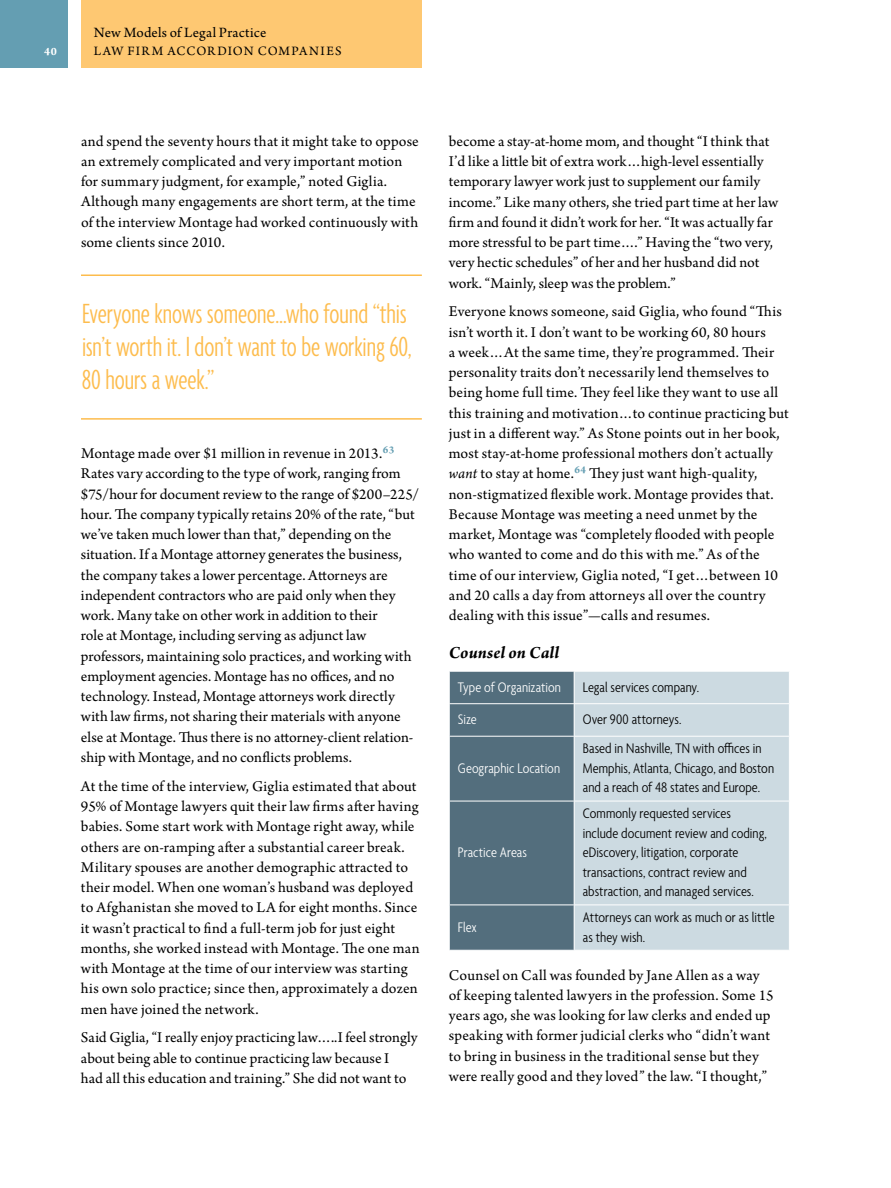
<style>
.page{position:relative;width:891px;height:1188px;background:#fff}
.page>*{position:absolute;margin:0;border:0;box-sizing:border-box;transform-origin:0 0}
.t1{font:300 extra-condensed 30px/33px "Agenda";color:#fdbc4d}
.t2{font:italic 700 18px "Arno Pro";letter-spacing:.01em;color:#000}
.t3{font:15.75px/20.2px "Arno Pro";letter-spacing:.005em;color:#000}
.t4{font:300 condensed 15px/19.5px "Agenda";letter-spacing:.005em;color:#000}
.t5{font:300 condensed 15px "Agenda";color:#fff}
.t6{font:15px "Arno Pro";letter-spacing:.01em;color:#000}
.t7{font:13.5px "Arno Pro";letter-spacing:.19em;color:#000}
.t8{font:700 12px "Arno Pro";color:#fff}
.s1{font-style:italic}
</style>
<div class="page">
<div style="left:0;top:0;width:68px;height:68px;background:#649eb2"></div>
<div style="left:81px;top:0;width:341px;height:68px;background:#fec872"></div>
<div style="left:450px;top:672px;width:124px;height:278px;background:#536e7d"></div>
<div style="left:575px;top:672px;width:214px;height:278px;background:#ccdae1"></div>
<hr style="left:449px;top:703px;width:125px;height:1px;background:#fff">
<hr style="left:574px;top:703px;width:216px;height:1px;background:#fff">
<hr style="left:449px;top:736px;width:125px;height:1px;background:#fff">
<hr style="left:574px;top:736px;width:216px;height:1px;background:#fff">
<hr style="left:449px;top:801px;width:125px;height:1px;background:#fff">
<hr style="left:574px;top:801px;width:216px;height:1px;background:#fff">
<hr style="left:449px;top:905px;width:125px;height:1px;background:#fff">
<hr style="left:574px;top:905px;width:216px;height:1px;background:#fff">
<hr style="left:81px;top:274px;width:341px;height:2px;background:#fdbc4d">
<hr style="left:81px;top:418px;width:341px;height:2px;background:#fdbc4d">
<p class="t8" style="left:44px;top:44px;width:14px">40</p>
<p class="t6" style="left:94px;top:24px;width:174px">New Models of Legal Practice</p>
<p class="t7" style="left:94px;top:43px;width:249px">law fir m accordion companies</p>
<p class="t3" style="left:81px;top:132px;width:339px">and spend the seventy hours that it might take to oppose an extremely complicated and very important motion for summary judgment, for example,” noted Giglia.<br>Although many engagements are short term, at the time of the interview Montage had worked continuously with some clients since 2010.</p>
<h1 class="t1" style="left:82px;top:299px;width:331px">Everyone knows someone…who found “this isn’t worth it. I don’t want to be working 60,<br>80 hours a week.”</h1>
<p class="t3" style="left:81px;top:444px;width:340px">Montage made over $1 million in revenue in 2013.<sup>63<br></sup>Rates vary according to the type of work, ranging from $75/hour for document review to the range of $200–225/ hour. The company typically retains 20% of the rate, “but we’ve taken much lower than that,” depending on the situation. If a Montage attorney generates the business, the company takes a lower percentage. Attorneys are independent contractors who are paid only when they work. Many take on other work in addition to their<br>role at Montage, including serving as adjunct law professors, maintaining solo practices, and working with employment agencies. Montage has no offices, and no technology. Instead, Montage attorneys work directly with law firms, not sharing their materials with anyone else at Montage. Thus there is no attorney-client relation&shy;ship with Montage, and no conflicts problems.</p>
<p class="t3" style="left:81px;top:777px;width:340px">At the time of the interview, Giglia estimated that about 95% of Montage lawyers quit their law firms after having babies. Some start work with Montage right away, while others are on-ramping after a substantial career break.<br>Military spouses are another demographic attracted to their model. When one woman’s husband was deployed to Afghanistan she moved to LA for eight months. Since it wasn’t practical to find a full-term job for just eight months, she worked instead with Montage. The one man with Montage at the time of our interview was starting his own solo practice; since then, approximately a dozen men have joined the network.</p>
<p class="t3" style="left:81px;top:1028px;width:339px">Said Giglia, “I really enjoy practicing law…..I feel strongly about being able to continue practicing law because I<br>had all this education and training.” She did not want to</p>
<p class="t3" style="left:449px;top:132px;width:331px">become a stay-at-home mom, and thought “I think that I’d like a little bit of extra work…high-level essentially temporary lawyer work just to supplement our family income.” Like many others, she tried part time at her law firm and found it didn’t work for her. “It was actually far more stressful to be part time….” Having the “two very, very hectic schedules” of her and her husband did not work. “Mainly, sleep was the problem.”</p>
<p class="t3" style="left:449px;top:302px;width:341px">Everyone knows someone, said Giglia, who found “This isn’t worth it. I don’t want to be working 60, 80 hours<br>a week…At the same time, they’re programmed. Their personality traits don’t necessarily lend themselves to being home full time. They feel like they want to use all this training and motivation…to continue practicing but just in a different way.” As Stone points out in her book, most stay-at-home professional mothers don’t actually <span class="s1">want</span> to stay at home.<sup>64</sup> They just want high-quality, non-stigmatized flexible work. Montage provides that.<br>Because Montage was meeting a need unmet by the market, Montage was “completely flooded with people who wanted to come and do this with me.” As of the time of our interview, Giglia noted, “I get…between 10 and 20 calls a day from attorneys all over the country dealing with this issue”—calls and resumes.</p>
<p class="t2" style="left:449px;top:642px;width:112px">Counsel on Call</p>
<p class="t5" style="left:458px;top:679px;width:105px">Type of Organization</p>
<p class="t4" style="left:583px;top:678px;width:118px">Legal services company.</p>
<p class="t5" style="left:458px;top:711px;width:20px">Size</p>
<p class="t4" style="left:583px;top:711px;width:100px">Over 900 attorneys.</p>
<p class="t5" style="left:458px;top:760px;width:104px">Geographic Location</p>
<p class="t4" style="left:583px;top:740px;width:193px">Based in Nashville, TN with offices in<br>Memphis, Atlanta, Chicago, and Boston and a reach of 48 states and Europe.</p>
<p class="t5" style="left:458px;top:844px;width:71px">Practice Areas</p>
<p class="t4" style="left:583px;top:805px;width:186px">Commonly requested services include document review and coding, eDiscovery, litigation, corporate transactions, contract review and abstraction, and managed services.</p>
<p class="t5" style="left:458px;top:919px;width:20px">Flex</p>
<p class="t4" style="left:583px;top:908px;width:193px">Attorneys can work as much or as little as they wish.</p>
<p class="t3" style="left:449px;top:965px;width:326px">Counsel on Call was founded by Jane Allen as a way of keeping talented lawyers in the profession. Some 15 years ago, she was looking for law clerks and ended up speaking with former judicial clerks who “didn’t want to bring in business in the traditional sense but they were really good and they loved” the law. “I thought,”</p>
</div>
